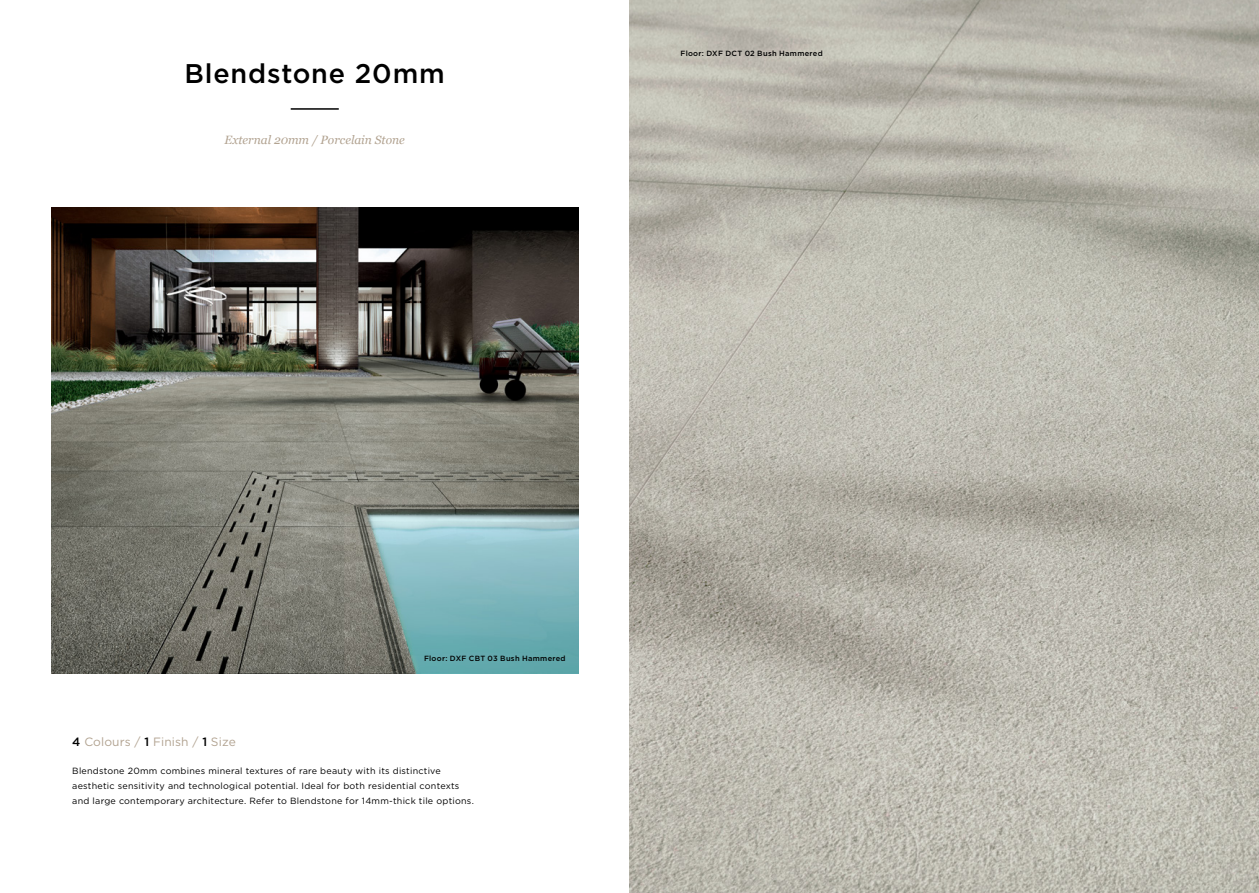
<style>
.page{position:relative;width:1259px;height:893px;background:#fff}
.page>*{position:absolute;margin:0;border:0;box-sizing:border-box;transform-origin:0 0}
.t1{font:500 27px "Gotham";letter-spacing:.03em;color:#000}
.hero_PF_serif_title{font:italic 12px "Georgia";color:#b2a391}
.t2{font:12px "Gotham";letter-spacing:.01em;color:#b2a391}
.hero_PF_serif_title-2{font:9px/15px "Gotham";letter-spacing:.025em;color:#000}
.t3{font:500 7.5px "Gotham";letter-spacing:.04em;color:#000}
.s1{font-weight:500;color:#000}
</style>
<div class="page">
<hr style="left:291px;top:108px;width:48px;height:2px;background:#000">
<img style="left:629px;top:0;width:630px;height:893px">
<img style="left:51px;top:207px;width:527px;height:467px">
<p class="t1" style="left:184px;top:55px;width:262px">Blendstone 20mm</p>
<p class="hero_PF_serif_title" style="left:224px;top:132px;width:182px">External 20mm / Porcelain Stone</p>
<p class="t3" style="left:680px;top:49px;width:144px">Floor: DXF DCT 02 Bush Hammered</p>
<p class="t3" style="left:424px;top:654px;width:143px">Floor: DXF CBT 03 Bush Hammered</p>
<p class="t2" style="left:72px;top:734px;width:165px"><span class="s1">4</span> Colours / <span class="s1">1</span> Finish / <span class="s1">1</span> Size</p>
<p class="hero_PF_serif_title-2" style="left:72px;top:763px;width:403px">Blendstone 20mm combines mineral textures of rare beauty with its distinctive aesthetic sensitivity and technological potential. Ideal for both residential contexts and large contemporary architecture. Refer to Blendstone for 14mm-thick tile options.</p>
</div>
